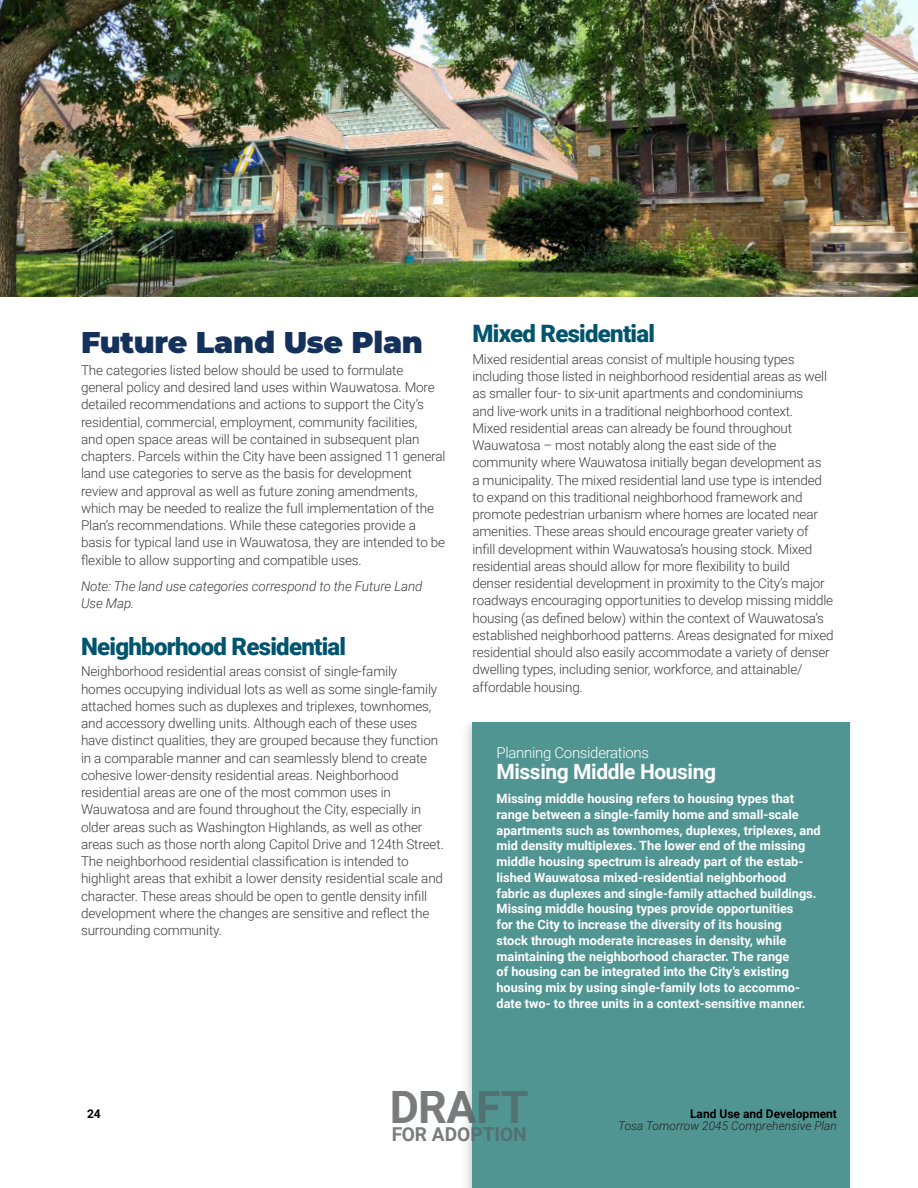
<style>
.page{position:relative;width:918px;height:1188px;background:#fff}
.page>*{position:absolute;margin:0;border:0;box-sizing:border-box;transform-origin:0 0}
.t1{font:700 45px "Roboto";letter-spacing:-.01em;color:#6c6d70}
.heading_1{font:900 30px "Montserrat";letter-spacing:-.01em;color:#14315b}
.heading_2{font:900 24px "Roboto";letter-spacing:-.03em;color:#00546d}
.Callout_-_Heading{font:700 21px "Roboto";letter-spacing:-.02em;color:#fff}
.t2{font:700 19.2px "Roboto";color:#6c6d70}
.Callout_-_Subheading{font:300 15px "Roboto";letter-spacing:-.02em;color:#fff}
.t3{font:300 13.5px/17.2px "Roboto";letter-spacing:-.01em;color:#3e3e3f}
.t4{font:italic 300 13.5px/17.2px "Roboto";letter-spacing:-.01em;color:#3e3e3f}
.Callout_-_Body{font:700 12.75px/15.8px "Roboto";color:#fff}
.t5{font:italic 300 12px "Roboto";color:#231f20}
.t6{font:700 12px "Roboto";color:#000}
</style>
<div class="page">
<div style="left:461px;top:717px;width:395px;height:471px;background:#231f20;opacity:.2"></div>
<div style="left:472px;top:722px;width:378px;height:466px;background:#519593"></div>
<img style="left:0;top:0;width:918px;height:297px">
<p class="heading_1" style="left:81px;top:325px;width:343px">Future Land Use Plan</p>
<p class="t3" style="left:81px;top:361px;width:366px">The categories listed below should be used to formulate general policy and desired land uses within Wauwatosa. More detailed recommendations and actions to support the City’s residential, commercial, employment, community facilities,<br>and open space areas will be contained in subsequent plan chapters. Parcels within the City have been assigned 11 general land use categories to serve as the basis for development review and approval as well as future zoning amendments, which may be needed to realize the full implementation of the Plan’s recommendations. While these categories provide a basis for typical land use in Wauwatosa, they are intended to be flexible to allow supporting and compatible uses.</p>
<p class="t4" style="left:81px;top:577px;width:343px">Note: The land use categories correspond to the Future Land<br>Use Map.</p>
<p class="heading_2" style="left:81px;top:629px;width:267px">Neighborhood Residential</p>
<p class="t3" style="left:81px;top:662px;width:364px">Neighborhood residential areas consist of single-family<br>homes occupying individual lots as well as some single-family attached homes such as duplexes and triplexes, townhomes, and accessory dwelling units. Although each of these uses have distinct qualities, they are grouped because they function in a comparable manner and can seamlessly blend to create cohesive lower-density residential areas. Neighborhood residential areas are one of the most common uses in Wauwatosa and are found throughout the City, especially in older areas such as Washington Highlands, as well as other areas such as those north along Capitol Drive and 124th Street.<br>The neighborhood residential classification is intended to highlight areas that exhibit a lower density residential scale and character. These areas should be open to gentle density infill development where the changes are sensitive and reflect the surrounding community.</p>
<p class="heading_2" style="left:472px;top:317px;width:184px">Mixed Residential</p>
<p class="t3" style="left:472px;top:350px;width:363px">Mixed residential areas consist of multiple housing types including those listed in neighborhood residential areas as well as smaller four- to six-unit apartments and condominiums<br>and live-work units in a traditional neighborhood context.<br>Mixed residential areas can already be found throughout Wauwatosa – most notably along the east side of the community where Wauwatosa initially began development as<br>a municipality. The mixed residential land use type is intended to expand on this traditional neighborhood framework and promote pedestrian urbanism where homes are located near amenities. These areas should encourage greater variety of infill development within Wauwatosa’s housing stock. Mixed residential areas should allow for more flexibility to build<br>denser residential development in proximity to the City’s major roadways encouraging opportunities to develop missing middle housing (as defined below) within the context of Wauwatosa’s established neighborhood patterns. Areas designated for mixed residential should also easily accommodate a variety of denser dwelling types, including senior, workforce, and attainable/ affordable housing.</p>
<p class="Callout_-_Subheading" style="left:496px;top:742px;width:154px">Planning Considerations</p>
<p class="Callout_-_Heading" style="left:496px;top:756px;width:221px">Missing Middle Housing</p>
<p class="Callout_-_Body" style="left:496px;top:790px;width:326px">Missing middle housing refers to housing types that range between a single-family home and small-scale apartments such as townhomes, duplexes, triplexes, and mid density multiplexes. The lower end of the missing middle housing spectrum is already part of the estab&shy;lished Wauwatosa mixed-residential neighborhood fabric as duplexes and single-family attached buildings.<br>Missing middle housing types provide opportunities<br>for the City to increase the diversity of its housing<br>stock through moderate increases in density, while maintaining the neighborhood character. The range<br>of housing can be integrated into the City’s existing housing mix by using single-family lots to accommo&shy;date two- to three units in a context-sensitive manner.</p>
<h1 class="t1" style="left:389px;top:1076px;width:141px">DRAFT</h1>
<p class="t6" style="left:87px;top:1105px;width:15px">24</p>
<p class="t6" style="left:690px;top:1105px;width:148px">Land Use and Development</p>
<p class="t5" style="left:618px;top:1117px;width:220px">Tosa Tomorrow 2045 Comprehensive Plan</p>
<h3 class="t2" style="left:391px;top:1121px;width:137px">FOR ADOPTION</h3>
</div>
